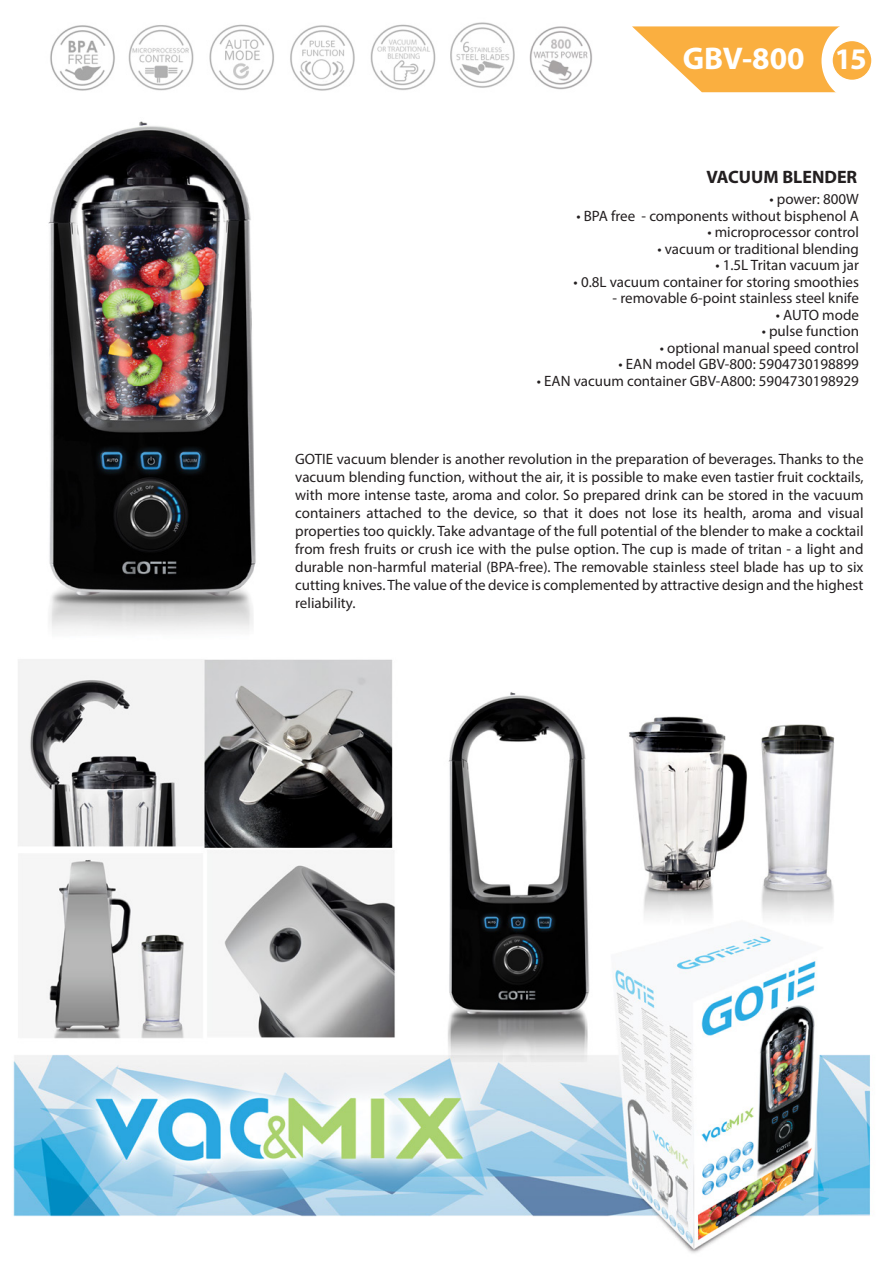
<style>
.page{position:relative;width:893px;height:1263px;background:#fff}
.page>*{position:absolute;margin:0;border:0;box-sizing:border-box;transform-origin:0 0}
.t1{font:700 31.5px "Myriad Pro";color:#fff}
.t2{font:700 30px "Myriad Pro";color:#fff}
.t3{font:700 18px "Myriad Pro";color:#231f20}
.t4{font:15px/18px "Myriad Pro";color:#231f20;text-align:justify}
</style>
<div class="page">
<img style="left:48px;top:121px;width:208px;height:510px">
<img style="left:13px;top:659px;width:858px;height:594px">
<img style="left:50px;top:22px;width:542px;height:69px">
<svg style="left:632px;top:26px;width:208px;height:67px"></svg>
<div style="left:832px;top:40px;width:40px;height:40px;background:#faaf40;border-radius:50%"></div>
<div style="left:831px;top:40px;width:42px;height:41px;border:2px solid #fff;border-radius:50%"></div>
<h1 class="t1" style="left:683px;top:38px;width:123px">GBV-800</h1>
<h2 class="t2" style="left:835px;top:39px;width:33px">15</h2>
<p class="t3" style="left:706px;top:165px;width:152px">VACUUM BLENDER</p>
<p class="t4" style="left:769px;top:190px;width:91px">• power: 800W</p>
<p class="t4" style="left:576px;top:206px;width:284px">• BPA free - components without bisphenol A</p>
<p class="t4" style="left:707px;top:223px;width:153px">• microprocessor control</p>
<p class="t4" style="left:657px;top:239px;width:203px">• vacuum or traditional blending</p>
<p class="t4" style="left:715px;top:256px;width:145px">• 1.5L Tritan vacuum jar</p>
<p class="t4" style="left:574px;top:272px;width:287px">• 0.8L vacuum container for storing smoothies</p>
<p class="t4" style="left:613px;top:289px;width:248px">- removable 6-point stainless steel knife</p>
<p class="t4" style="left:776px;top:305px;width:85px">• AUTO mode</p>
<p class="t4" style="left:762px;top:322px;width:99px">• pulse function</p>
<p class="t4" style="left:660px;top:338px;width:201px">• optional manual speed control</p>
<p class="t4" style="left:618px;top:355px;width:242px">• EAN model GBV-800: 5904730198899</p>
<p class="t4" style="left:537px;top:371px;width:324px">• EAN vacuum container GBV-A800: 5904730198929</p>
<p class="t4" style="left:295px;top:450px;width:570px">GOTIE vacuum blender is another revolution in the preparation of beverages. Thanks to the vacuum blending function, without the air, it is possible to make even tastier fruit cocktails, with more intense taste, aroma and color. So prepared drink can be stored in the vacuum containers attached to the device, so that it does not lose its health, aroma and visual properties too quickly. Take advantage of the full potential of the blender to make a cocktail from fresh fruits or crush ice with the pulse option. The cup is made of tritan - a light and durable non-harmful material (BPA-free). The removable stainless steel blade has up to six cutting knives. The value of the device is complemented by attractive design and the highest reliability.</p>
</div>
